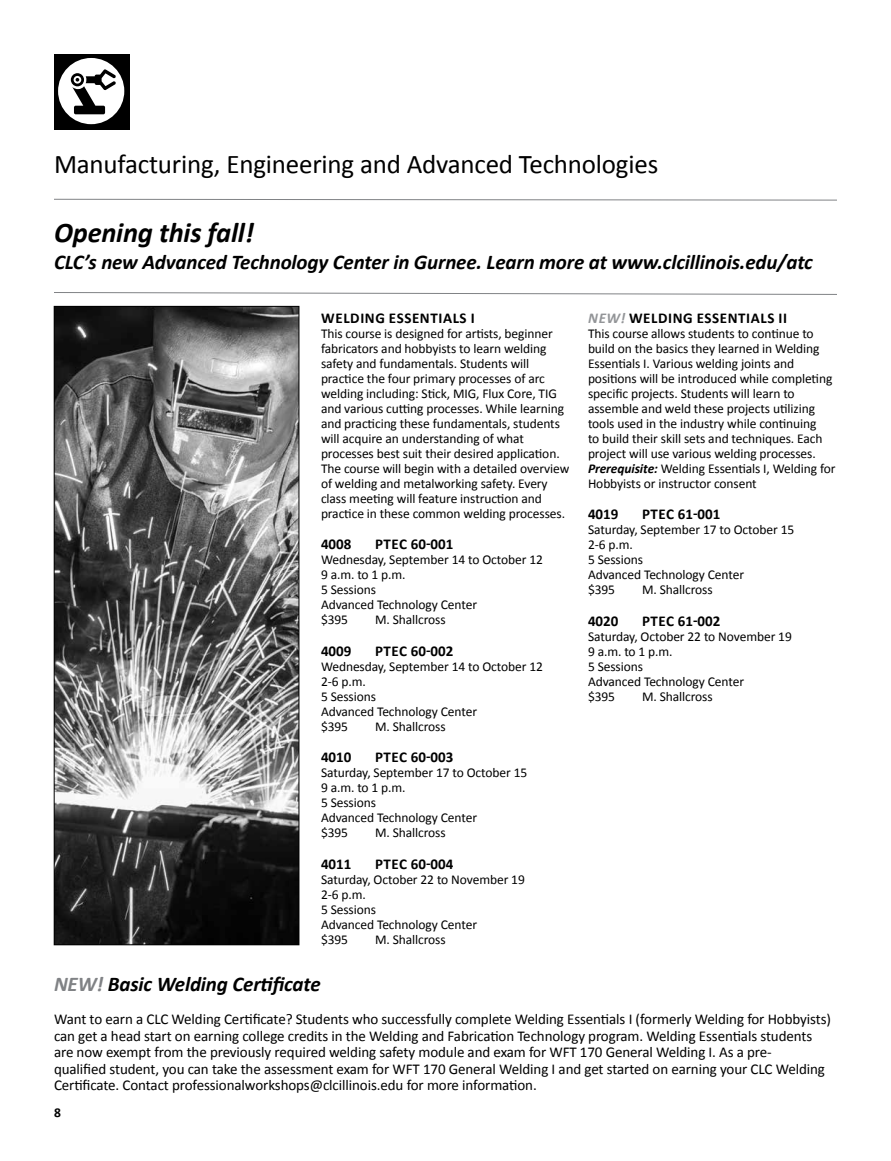
<style>
.page{position:relative;width:891px;height:1161px;background:#fff}
.page>*{position:absolute;margin:0;border:0;box-sizing:border-box;transform-origin:0 0}
.t1{font:italic 700 28.5px "Calibri";letter-spacing:-.005em;color:#000}
.t2{font:27px "Calibri";letter-spacing:-.005em;color:#000}
.t3{font:italic 700 21px "Calibri";letter-spacing:-.005em;color:#000}
.t4{font:15px/16.5px "Calibri";letter-spacing:-.005em;color:#000}
.t5{font:700 15px "Calibri";letter-spacing:.03em;color:#000}
.t6{font:700 15px "Calibri";letter-spacing:.01em;color:#000}
.t7{font:13.5px/15px "Calibri";letter-spacing:-.005em;color:#000}
.t8{font:700 13.5px "Calibri";color:#000}
.s1{font-style:italic;color:#939598}
.s2{font-weight:700;font-style:italic}
.s3{color:#808285}
</style>
<div class="page">
<div style="left:54px;top:54px;width:76px;height:76px;background:#000"></div>
<div style="left:58px;top:58px;width:66px;height:66px;background:#fff;border-radius:50%"></div>
<svg style="left:71px;top:69px;width:45px;height:45px"></svg>
<svg style="left:54px;top:199px;width:783px;height:2px"></svg>
<svg style="left:54px;top:292px;width:783px;height:3px"></svg>
<img style="left:56px;top:308px;width:241px;height:635px">
<div style="left:54px;top:306px;width:245px;height:639px;border:1px solid #000"></div>
<h2 class="t2" style="left:54px;top:147px;width:606px">Manufacturing, Engineering and Advanced Technologies</h2>
<h1 class="t1" style="left:54px;top:214px;width:201px">Opening this fall!</h1>
<h3 class="t3" style="left:54px;top:248px;width:760px">CLC’s new Advanced Technology Center in Gurnee. Learn more at www.clcillinois.edu/atc</h3>
<p class="t5" style="left:321px;top:307px;width:155px">WELDING ESSENTIALS I</p>
<p class="t7" style="left:321px;top:325px;width:250px">This course is designed for artists, beginner fabricators and hobbyists to learn welding safety and fundamentals. Students will practice the four primary processes of arc welding including: Stick, MIG, Flux Core, TIG and various cutting processes. While learning and practicing these fundamentals, students will acquire an understanding of what processes best suit their desired application.<br>The course will begin with a detailed overview of welding and metalworking safety. Every class meeting will feature instruction and practice in these common welding processes.</p>
<p class="t5" style="left:321px;top:534px;width:32px">4008</p>
<p class="t6" style="left:375px;top:534px;width:80px">PTEC 60-001</p>
<p class="t7" style="left:321px;top:552px;width:223px">Wednesday, September 14 to October 12<br>9 a.m. to 1 p.m.<br>5 Sessions<br>Advanced Technology Center<br>$395</p>
<p class="t7" style="left:375px;top:612px;width:72px">M. Shallcross</p>
<p class="t5" style="left:321px;top:640px;width:32px">4009</p>
<p class="t6" style="left:375px;top:640px;width:80px">PTEC 60-002</p>
<p class="t7" style="left:321px;top:658px;width:223px">Wednesday, September 14 to October 12<br>2-6 p.m.<br>5 Sessions<br>Advanced Technology Center<br>$395</p>
<p class="t7" style="left:375px;top:718px;width:72px">M. Shallcross</p>
<p class="t5" style="left:321px;top:747px;width:32px">4010</p>
<p class="t6" style="left:375px;top:747px;width:80px">PTEC 60-003</p>
<p class="t7" style="left:321px;top:765px;width:208px">Saturday, September 17 to October 15<br>9 a.m. to 1 p.m.<br>5 Sessions<br>Advanced Technology Center<br>$395</p>
<p class="t7" style="left:375px;top:825px;width:72px">M. Shallcross</p>
<p class="t5" style="left:321px;top:853px;width:32px">4011</p>
<p class="t6" style="left:375px;top:853px;width:80px">PTEC 60-004</p>
<p class="t7" style="left:321px;top:871px;width:205px">Saturday, October 22 to November 19<br>2-6 p.m.<br>5 Sessions<br>Advanced Technology Center<br>$395</p>
<p class="t7" style="left:375px;top:931px;width:72px">M. Shallcross</p>
<p class="t5" style="left:588px;top:307px;width:200px"><span class="s1">NEW!</span> WELDING ESSENTIALS II</p>
<p class="t7" style="left:588px;top:325px;width:249px">This course allows students to continue to build on the basics they learned in Welding Essentials I. Various welding joints and positions will be introduced while completing specific projects. Students will learn to assemble and weld these projects utilizing tools used in the industry while continuing<br>to build their skill sets and techniques. Each project will use various welding processes.<br><span class="s2">Prerequisite:</span> Welding Essentials I, Welding for Hobbyists or instructor consent</p>
<p class="t5" style="left:588px;top:504px;width:32px">4019</p>
<p class="t6" style="left:642px;top:504px;width:80px">PTEC 61-001</p>
<p class="t7" style="left:588px;top:522px;width:208px">Saturday, September 17 to October 15<br>2-6 p.m.<br>5 Sessions<br>Advanced Technology Center<br>$395</p>
<p class="t7" style="left:642px;top:582px;width:72px">M. Shallcross</p>
<p class="t5" style="left:588px;top:610px;width:32px">4020</p>
<p class="t6" style="left:642px;top:610px;width:80px">PTEC 61-002</p>
<p class="t7" style="left:588px;top:628px;width:205px">Saturday, October 22 to November 19<br>9 a.m. to 1 p.m.<br>5 Sessions<br>Advanced Technology Center<br>$395</p>
<p class="t7" style="left:642px;top:688px;width:72px">M. Shallcross</p>
<h3 class="t3" style="left:54px;top:971px;width:268px"><span class="s3">NEW!</span> Basic Welding Certificate</h3>
<p class="t4" style="left:54px;top:1010px;width:779px">Want to earn a CLC Welding Certificate? Students who successfully complete Welding Essentials I (formerly Welding for Hobbyists) can get a head start on earning college credits in the Welding and Fabrication Technology program. Welding Essentials students are now exempt from the previously required welding safety module and exam for WFT 170 General Welding I. As a pre-<br>qualified student, you can take the assessment exam for WFT 170 General Welding I and get started on earning your CLC Welding Certificate. Contact professionalworkshops@clcillinois.edu for more information.</p>
<p class="t8" style="left:54px;top:1103px;width:8px">8</p>
</div>
